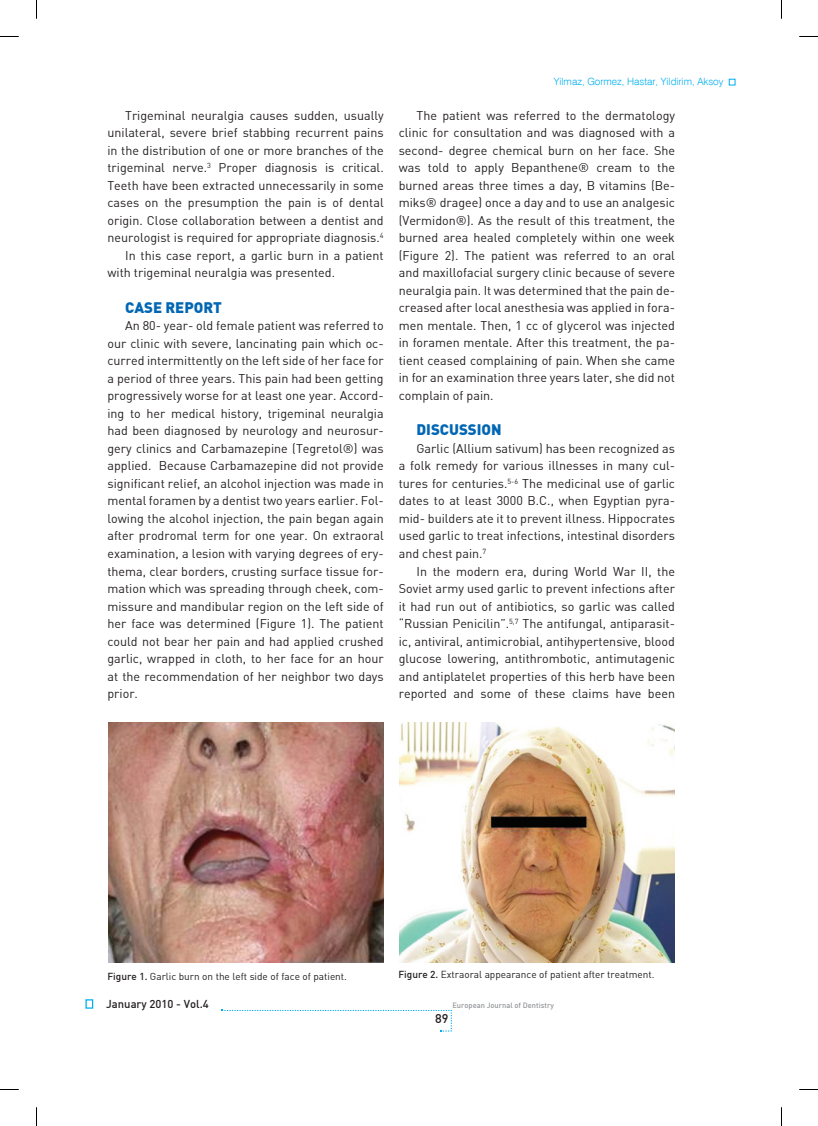
<style>
.page{position:relative;width:818px;height:1126px;background:#fff}
.page>*{position:absolute;margin:0;border:0;box-sizing:border-box;transform-origin:0 0}
.t1{font:15px "Din B Black";color:#0166b3}
.t2{font:12.5px/17.5px "Din B Regular";color:#231f20;text-align:justify}
.t3{font:12.5px "Din B Medium";color:#231f20}
.t4{font:11.25px "Din B Medium";color:#231f20}
.t5{font:10px "Din B Regular";color:#231f20}
.t6{font:300 10px "Swiss 721 BT";color:#00aeef}
.t7{font:7.5px "Din B Medium";color:#939598}
.s1{font-family:"Din B Medium"}
</style>
<div class="page">
<div style="left:85px;top:999px;width:8px;height:9px;border:1px solid #00aeef"></div>
<svg style="left:222px;top:1009px;width:230px;height:22px"></svg>
<img style="left:108px;top:722px;width:275px;height:240px">
<img style="left:399px;top:722px;width:275px;height:240px">
<svg style="left:728px;top:79px;width:6px;height:6px"></svg>
<svg style="left:0;top:36px;width:19px;height:1px"></svg>
<svg style="left:799px;top:36px;width:18px;height:1px"></svg>
<svg style="left:0;top:1089px;width:19px;height:1px"></svg>
<svg style="left:799px;top:1089px;width:18px;height:1px"></svg>
<svg style="left:36px;top:0;width:1px;height:19px"></svg>
<svg style="left:36px;top:1107px;width:1px;height:18px"></svg>
<p class="t2" style="left:125px;top:106px;width:260px">Trigeminal neuralgia causes sudden, usually</p>
<p class="t2" style="left:107px;top:124px;width:277px">unilateral, severe brief stabbing recurrent pains</p>
<p class="t2" style="left:107px;top:141px;width:277px">in the distribution of one or more branches of the</p>
<p class="t2" style="left:107px;top:159px;width:277px">trigeminal nerve.<sup>3</sup> Proper diagnosis is critical.</p>
<p class="t2" style="left:107px;top:176px;width:277px">Teeth have been extracted unnecessarily in some</p>
<p class="t2" style="left:107px;top:194px;width:277px">cases on the presumption the pain is of dental</p>
<p class="t2" style="left:107px;top:211px;width:277px">origin. Close collaboration between a dentist and</p>
<p class="t2" style="left:107px;top:229px;width:277px">neurologist is required for appropriate diagnosis.<sup>4</sup></p>
<p class="t2" style="left:125px;top:246px;width:260px">In this case report, a garlic burn in a patient</p>
<p class="t2" style="left:107px;top:264px;width:229px">with trigeminal neuralgia was presented.</p>
<p class="t1" style="left:125px;top:297px;width:79px">CASE REPORT</p>
<p class="t2" style="left:107px;top:317px;width:277px;text-indent:18px">An 80- year- old female patient was referred to our clinic with severe, lancinating pain which oc&shy;curred intermittently on the left side of her face for a period of three years. This pain had been getting progressively worse for at least one year. Accord&shy;ing to her medical history, trigeminal neuralgia had been diagnosed by neurology and neurosur&shy;gery clinics and Carbamazepine (Tegretol®) was applied. Because Carbamazepine did not provide significant relief, an alcohol injection was made in mental foramen by a dentist two years earlier. Fol&shy;lowing the alcohol injection, the pain began again after prodromal term for one year. On extraoral examination, a lesion with varying degrees of ery&shy;thema, clear borders, crusting surface tissue for&shy;mation which was spreading through cheek, com&shy;missure and mandibular region on the left side of her face was determined (Figure 1). The patient could not bear her pain and had applied crushed garlic, wrapped in cloth, to her face for an hour at the recommendation of her neighbor two days prior.</p>
<p class="t6" style="left:553px;top:76px;width:171px">Yilmaz, Gormez, Hastar, Yildirim, Aksoy</p>
<p class="t2" style="left:398px;top:106px;width:277px;text-indent:18px">The patient was referred to the dermatology clinic for consultation and was diagnosed with a second- degree chemical burn on her face. She was told to apply Bepanthene® cream to the burned areas three times a day, B vitamins (Be&shy;miks® dragee) once a day and to use an analgesic (Vermidon®). As the result of this treatment, the burned area healed completely within one week (Figure 2). The patient was referred to an oral and maxillofacial surgery clinic because of severe neuralgia pain. It was determined that the pain de&shy;creased after local anesthesia was applied in fora&shy;men mentale. Then, 1 cc of glycerol was injected in foramen mentale. After this treatment, the pa&shy;tient ceased complaining of pain. When she came in for an examination three years later, she did not complain of pain.</p>
<p class="t1" style="left:416px;top:420px;width:25px">DISCUSS</p>
<p class="t1" style="left:476px;top:420px;width:15px">ION</p>
<p class="t2" style="left:398px;top:439px;width:278px;text-indent:18px">Garlic (Allium sativum) has been recognized as a folk remedy for various illnesses in many cul&shy;tures for centuries.<sup>5-6</sup> The medicinal use of garlic dates to at least 3000 B.C., when Egyptian pyra&shy;mid- builders ate it to prevent illness. Hippocrates used garlic to treat infections, intestinal disorders and chest pain.<sup>7</sup></p>
<p class="t2" style="left:398px;top:562px;width:277px;text-indent:18px">In the modern era, during World War II, the Soviet army used garlic to prevent infections after it had run out of antibiotics, so garlic was called “Russian Penicilin”.<sup>5,7</sup> The antifungal, antiparasit&shy;ic, antiviral, antimicrobial, antihypertensive, blood glucose lowering, antithrombotic, antimutagenic and antiplatelet properties of this herb have been reported and some of these claims have been</p>
<p class="t5" style="left:107px;top:970px;width:241px"><span class="s1">Figure 1.</span> Garlic burn on the left side of face of patient.</p>
<p class="t5" style="left:398px;top:967px;width:257px"><span class="s1">Figure 2.</span> Extraoral appearance of patient after treatment.</p>
<p class="t4" style="left:106px;top:996px;width:104px">January 2010 - Vol.4</p>
<p class="t7" style="left:452px;top:1000px;width:103px">European Journal of Dentistry</p>
<p class="t3" style="left:435px;top:1010px;width:15px">89</p>
</div>
